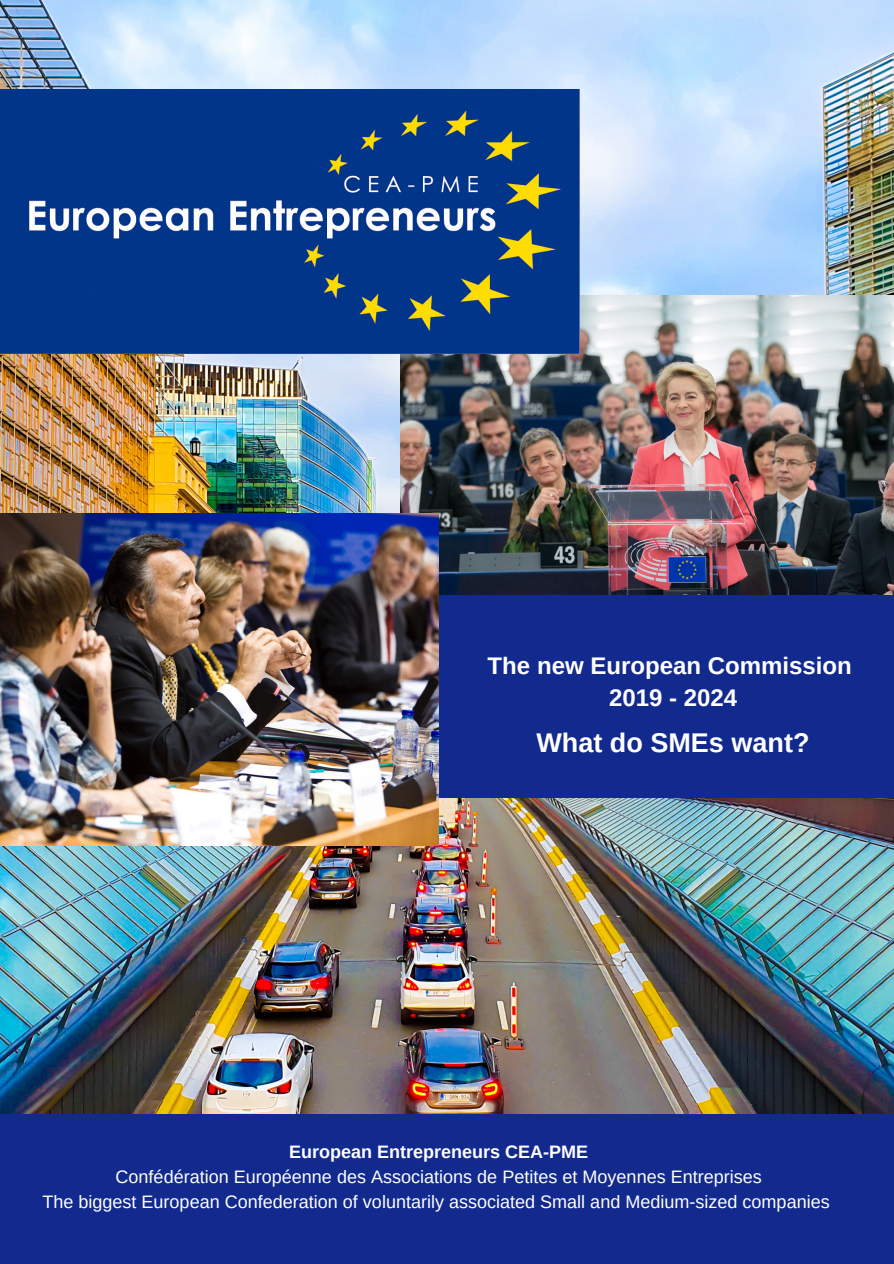
<style>
.page{position:relative;width:894px;height:1264px;background:#fff}
.page>*{position:absolute;margin:0;border:0;box-sizing:border-box;transform-origin:0 0}
.t1{font:700 27px "Arimo";color:#fff}
.t2{font:700 24px/32.4px "Arimo";color:#fff;text-align:center}
.t3{font:18px/24.8px "Arimo";color:#fff;text-align:center}
.t4{font:700 18px "Arimo";color:#fff}
</style>
<div class="page">
<img style="left:0;top:0;width:893px;height:1114px">
<img style="left:400px;top:295px;width:493px;height:300px">
<div style="left:400px;top:595px;width:493px;height:202px;background:#12298d"></div>
<img style="left:0;top:513px;width:438px;height:332px">
<img style="left:0;top:89px;width:579px;height:264px">
<div style="left:0;top:1114px;width:893px;height:149px;background:#12298d"></div>
<h2 class="t2" style="left:487px;top:649px;width:366px">The new European Commission<br>2019 - 2024</h2>
<h1 class="t1" style="left:536px;top:728px;width:274px">What do SMEs want?</h1>
<p class="t4" style="left:289px;top:1141px;width:301px">European Entrepreneurs CEA-PME</p>
<p class="t3" style="left:42px;top:1164px;width:788px">Confédération Européenne des Associations de Petites et Moyennes Entreprises<br>The biggest European Confederation of voluntarily associated Small and Medium-sized companies</p>
</div>
